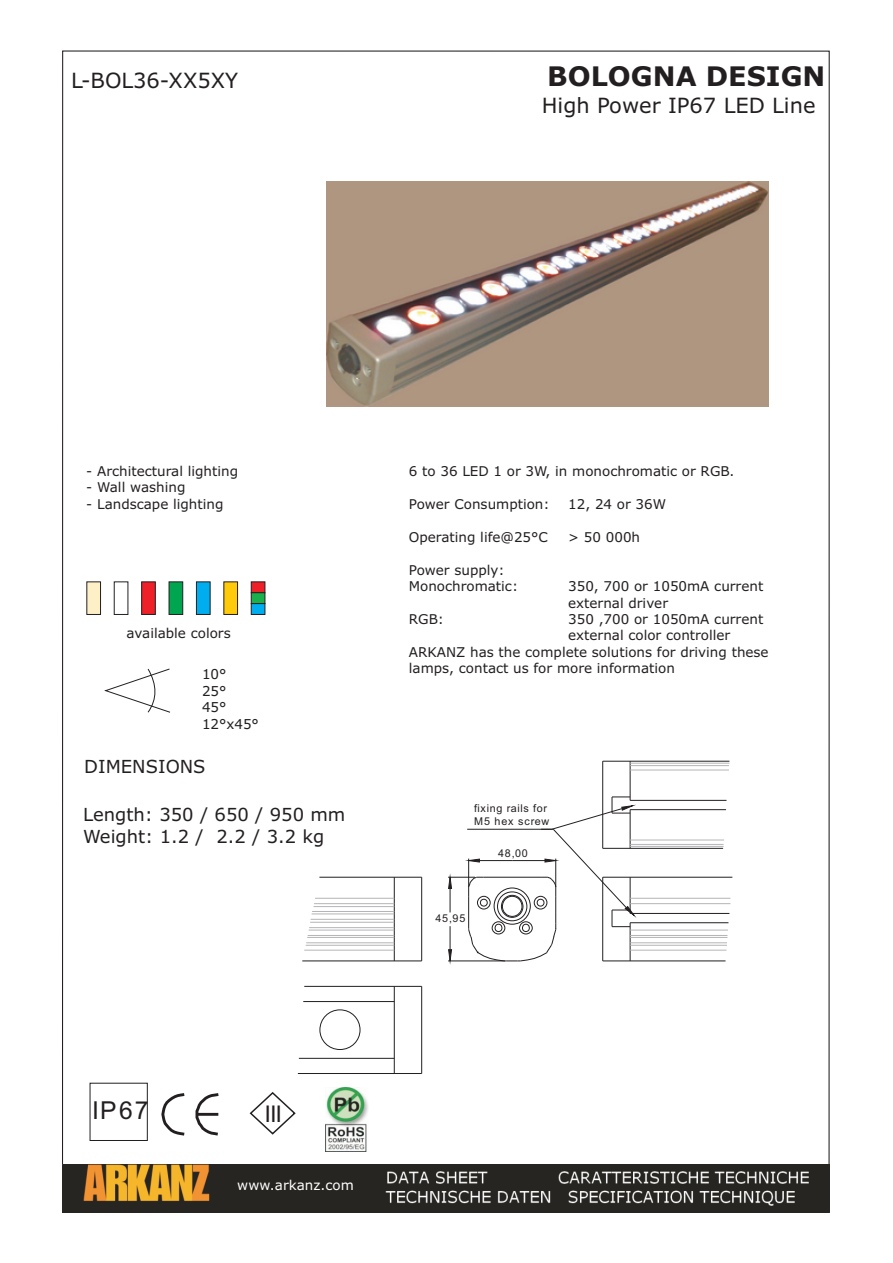
<style>
.page{position:relative;width:893px;height:1263px;background:#fff}
.page>*{position:absolute;margin:0;border:0;box-sizing:border-box;transform-origin:0 0}
.t1{font:700 27px "Verdana";color:#231f20}
.t2{font:24.75px "Arial";color:#231f20}
.t3{font:22.95px "Arial";color:#231f20;scale:1.08 1}
.t4{font:21px "Verdana";color:#231f20}
.t5{font:18px "Verdana";color:#231f20}
.t6{font:13.65px/16.6px "Verdana";color:#231f20}
.t7{font:13.5px/16.4px "Verdana";color:#231f20}
.t8{font:13.5px "Verdana";color:#fff}
.t9{font:10.8px "Arial";letter-spacing:.08em;color:#231f20}
.t10{font:10.8px "Arial";letter-spacing:.05em;color:#231f20}
</style>
<div class="page">
<img style="left:63px;top:1164px;width:766px;height:48px">
<svg style="left:105px;top:668px;width:65px;height:45px"></svg>
<svg style="left:141px;top:581px;width:15px;height:34px"></svg>
<svg style="left:251px;top:581px;width:14px;height:34px"></svg>
<svg style="left:196px;top:581px;width:14px;height:34px"></svg>
<svg style="left:169px;top:581px;width:14px;height:34px"></svg>
<svg style="left:114px;top:581px;width:14px;height:34px"></svg>
<svg style="left:86px;top:581px;width:15px;height:34px"></svg>
<svg style="left:224px;top:581px;width:14px;height:34px"></svg>
<svg style="left:249px;top:1092px;width:47px;height:43px"></svg>
<svg style="left:161px;top:1093px;width:24px;height:43px"></svg>
<svg style="left:195px;top:1093px;width:24px;height:43px"></svg>
<hr style="left:197px;top:1113px;width:21px;height:3px;background:#231f20">
<img style="left:325px;top:1088px;width:43px;height:64px">
<hr style="left:603px;top:877px;width:129px;height:1px;background:#231f20">
<hr style="left:603px;top:961px;width:122px;height:1px;background:#231f20">
<hr style="left:630px;top:935px;width:97px;height:1px;background:#b4b5b8">
<hr style="left:630px;top:937px;width:97px;height:1px;background:#b4b5b8">
<hr style="left:630px;top:930px;width:98px;height:1px;background:#b4b5b8">
<hr style="left:630px;top:942px;width:97px;height:1px;background:#b4b5b8">
<hr style="left:630px;top:945px;width:97px;height:1px;background:#b4b5b8">
<hr style="left:630px;top:950px;width:96px;height:1px;background:#b4b5b8">
<hr style="left:630px;top:903px;width:100px;height:1px;background:#b4b5b8">
<hr style="left:630px;top:898px;width:100px;height:1px;background:#b4b5b8">
<hr style="left:630px;top:913px;width:99px;height:1px;background:#231f20">
<hr style="left:630px;top:922px;width:98px;height:1px;background:#231f20">
<hr style="left:319px;top:877px;width:103px;height:1px;background:#231f20">
<hr style="left:302px;top:961px;width:120px;height:1px;background:#231f20">
<hr style="left:421px;top:877px;width:1px;height:84px;background:#231f20">
<hr style="left:394px;top:877px;width:1px;height:84px;background:#231f20">
<hr style="left:308px;top:935px;width:86px;height:1px;background:#b4b5b8">
<hr style="left:307px;top:937px;width:87px;height:1px;background:#b4b5b8">
<hr style="left:309px;top:930px;width:85px;height:1px;background:#b4b5b8">
<hr style="left:306px;top:942px;width:88px;height:1px;background:#b4b5b8">
<hr style="left:306px;top:945px;width:88px;height:1px;background:#b4b5b8">
<hr style="left:304px;top:950px;width:90px;height:1px;background:#b4b5b8">
<hr style="left:314px;top:903px;width:80px;height:1px;background:#b4b5b8">
<hr style="left:315px;top:898px;width:79px;height:1px;background:#b4b5b8">
<hr style="left:314px;top:906px;width:80px;height:1px;background:#b4b5b8">
<hr style="left:312px;top:911px;width:82px;height:1px;background:#b4b5b8">
<hr style="left:309px;top:927px;width:85px;height:1px;background:#b4b5b8">
<hr style="left:310px;top:922px;width:84px;height:1px;background:#b4b5b8">
<hr style="left:311px;top:919px;width:83px;height:1px;background:#b4b5b8">
<hr style="left:312px;top:914px;width:82px;height:1px;background:#b4b5b8">
<hr style="left:304px;top:986px;width:118px;height:1px;background:#231f20">
<hr style="left:298px;top:1073px;width:124px;height:1px;background:#231f20">
<hr style="left:303px;top:1001px;width:91px;height:1px;background:#231f20">
<hr style="left:299px;top:1058px;width:95px;height:1px;background:#231f20">
<hr style="left:603px;top:761px;width:126px;height:1px;background:#231f20">
<hr style="left:603px;top:848px;width:120px;height:1px;background:#231f20">
<hr style="left:421px;top:986px;width:1px;height:87px;background:#231f20">
<hr style="left:394px;top:986px;width:1px;height:87px;background:#231f20">
<hr style="left:602px;top:761px;width:1px;height:87px;background:#231f20">
<hr style="left:630px;top:761px;width:1px;height:39px;background:#231f20">
<hr style="left:630px;top:800px;width:96px;height:1px;background:#231f20">
<hr style="left:630px;top:809px;width:96px;height:1px;background:#231f20">
<hr style="left:630px;top:763px;width:99px;height:1px;background:#b4b5b8">
<hr style="left:630px;top:765px;width:99px;height:1px;background:#b4b5b8">
<hr style="left:630px;top:770px;width:99px;height:1px;background:#b4b5b8">
<hr style="left:630px;top:846px;width:94px;height:1px;background:#b4b5b8">
<hr style="left:630px;top:844px;width:94px;height:1px;background:#b4b5b8">
<hr style="left:630px;top:840px;width:94px;height:1px;background:#b4b5b8">
<div style="left:320px;top:1010px;width:40px;height:40px;border:1px solid #231f20;border-radius:50%"></div>
<svg style="left:448px;top:797px;width:186px;height:165px"></svg>
<img style="left:327px;top:182px;width:442px;height:225px">
<h3 class="t4" style="left:71px;top:72px;width:169px">L-BOL36-XX5XY</h3>
<p class="t7" style="left:86px;top:464px;width:153px">- Architectural lighting</p>
<p class="t7" style="left:86px;top:480px;width:101px">- Wall washing</p>
<p class="t7" style="left:86px;top:497px;width:139px">- Landscape lighting</p>
<p class="t7" style="left:127px;top:626px;width:106px">available colors</p>
<p class="t6" style="left:202px;top:667px;width:58px">10°<br>25°<br>45°<br>12°x45°</p>
<h3 class="t5" style="left:84px;top:759px;width:123px">DIMENSIONS</h3>
<h1 class="t1" style="left:547px;top:66px;width:280px">BOLOGNA DESIGN</h1>
<h3 class="t4" style="left:542px;top:97px;width:275px">High Power IP67 LED Line</h3>
<p class="t7" style="left:409px;top:464px;width:327px">6 to 36 LED 1 or 3W, in monochromatic or RGB.</p>
<p class="t7" style="left:409px;top:497px;width:142px">Power Consumption:</p>
<p class="t7" style="left:568px;top:497px;width:99px">12, 24 or 36W</p>
<p class="t7" style="left:409px;top:530px;width:141px">Operating life@25°C</p>
<p class="t7" style="left:568px;top:530px;width:74px">&gt; 50 000h</p>
<p class="t7" style="left:409px;top:563px;width:111px">Power supply:<br>Monochromatic:</p>
<p class="t7" style="left:568px;top:579px;width:197px">350, 700 or 1050mA current external driver</p>
<p class="t7" style="left:409px;top:612px;width:37px">RGB:</p>
<p class="t7" style="left:568px;top:612px;width:197px">350 ,700 or 1050mA current</p>
<p class="t7" style="left:568px;top:628px;width:164px">external color controller</p>
<p class="t7" style="left:409px;top:645px;width:361px">ARKANZ has the complete solutions for driving these</p>
<p class="t7" style="left:409px;top:661px;width:268px">lamps, contact us for more information</p>
<p class="t10" style="left:474px;top:804px;width:75px">fixing rails for</p>
<h3 class="t5" style="left:83px;top:807px;width:264px">Length: 350 / 650 / 950 mm</h3>
<p class="t9" style="left:474px;top:817px;width:77px">M5 hex screw</p>
<h3 class="t5" style="left:83px;top:829px;width:243px">Weight: 1.2 / 2.2 / 3.2 kg</h3>
<h2 class="t2" style="left:92px;top:1101px;width:58px">IP67</h2>
<h3 class="t3" style="left:265px;top:1105px;width:17px">lll</h3>
<p class="t8" style="left:237px;top:1180px;width:118px">www.arkanz.com</p>
<p class="t9" style="left:435px;top:914px;width:31px">45,95</p>
<p class="t9" style="left:498px;top:849px;width:31px">48,00</p>
</div>
